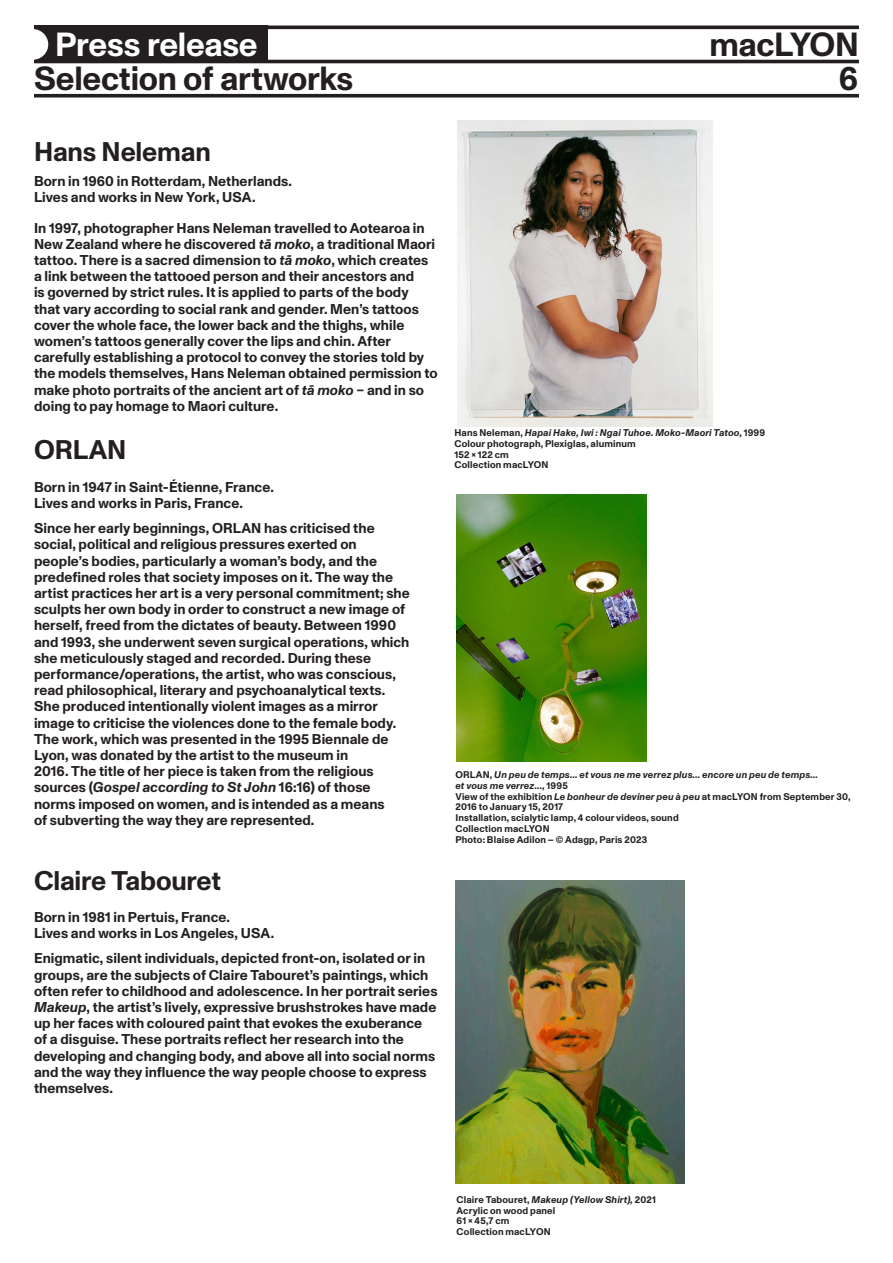
<style>
.page{position:relative;width:893px;height:1263px;background:#fff}
.page>*{position:absolute;margin:0;border:0;box-sizing:border-box;transform-origin:0 0}
.t1{font:700 33.45px "Monument Grotesk";letter-spacing:-.01em;color:#231f20}
.t2{font:700 33.45px "Monument Grotesk";letter-spacing:-.01em;color:#fff}
.TEXTE_FER_GAUCHE{font:700 27px "Monument Grotesk";letter-spacing:-.01em;color:#231f20}
.TEXTE_FER_GAUCHE-2{font:700 14.25px/16.2px "Monument Grotesk";letter-spacing:.005em;color:#231f20}
.TEXTE_FER_GAUCHE-3{font:italic 700 14.25px "Monument Grotesk";letter-spacing:.005em;color:#231f20}
.t3{font:700 9.75px/10.8px "Monument Grotesk";letter-spacing:.015em;color:#231f20}
.t4{font:italic 700 9.75px "Monument Grotesk";letter-spacing:.015em;color:#231f20}
.s1{font-style:italic}
.s2{font-style:normal}
</style>
<div class="page">
<div style="left:34px;top:26px;width:234px;height:37px;background:#231f20"></div>
<hr style="left:34px;top:26px;width:825px;height:3px;background:#231f20">
<hr style="left:34px;top:60px;width:825px;height:3px;background:#231f20">
<svg style="left:34px;top:94px;width:825px;height:4px;background:#3d393a"></svg>
<svg style="left:34px;top:29px;width:14px;height:31px"></svg>
<img style="left:455px;top:880px;width:230px;height:304px">
<img style="left:456px;top:495px;width:190px;height:266px">
<img style="left:457px;top:120px;width:255px;height:306px">
<p class="t2" style="left:55px;top:20px;width:204px">Press release</p>
<p class="t1" style="left:709px;top:20px;width:151px">macLYON</p>
<p class="t1" style="left:34px;top:54px;width:321px">Selection of artworks</p>
<p class="t1" style="left:838px;top:54px;width:22px">6</p>
<p class="TEXTE_FER_GAUCHE" style="left:34px;top:132px;width:178px">Hans Neleman</p>
<p class="TEXTE_FER_GAUCHE-2" style="left:34px;top:172px;width:260px">Born in 1960 in Rotterdam, Netherlands.<br>Lives and works in New York, USA.</p>
<p class="TEXTE_FER_GAUCHE-2" style="left:34px;top:219px;width:405px">In 1997, photographer Hans Neleman travelled to Aotearoa in New Zealand where he discovered <span class="s1">tā moko</span>, a traditional Maori tattoo. There is a sacred dimension to <span class="s1">tā moko</span>, which creates a link between the tattooed person and their ancestors and<br>is governed by strict rules. It is applied to parts of the body that vary according to social rank and gender. Men’s tattoos cover the whole face, the lower back and the thighs, while women’s tattoos generally cover the lips and chin. After carefully establishing a protocol to convey the stories told by the models themselves, Hans Neleman obtained permission to make photo portraits of the ancient art of <span class="s1">tā moko</span> − and in so doing to pay homage to Maori culture.</p>
<p class="TEXTE_FER_GAUCHE" style="left:34px;top:430px;width:94px">ORLAN</p>
<p class="TEXTE_FER_GAUCHE-2" style="left:34px;top:478px;width:241px">Born in 1947 in Saint-Étienne, France.<br>Lives and works in Paris, France.</p>
<p class="TEXTE_FER_GAUCHE-2" style="left:34px;top:519px;width:342px">Since her early beginnings, ORLAN has criticised the</p>
<p class="TEXTE_FER_GAUCHE-2" style="left:34px;top:536px;width:324px">social, political and religious pressures exerted on</p>
<p class="TEXTE_FER_GAUCHE-2" style="left:34px;top:552px;width:345px">people’s bodies, particularly a woman’s body, and the</p>
<p class="TEXTE_FER_GAUCHE-2" style="left:34px;top:568px;width:361px">predefined roles that society imposes on it. The way the</p>
<p class="TEXTE_FER_GAUCHE-2" style="left:34px;top:584px;width:377px">artist practices her art is a very personal commitment; she</p>
<p class="TEXTE_FER_GAUCHE-2" style="left:34px;top:600px;width:373px">sculpts her own body in order to construct a new image of</p>
<p class="TEXTE_FER_GAUCHE-2" style="left:34px;top:617px;width:364px">herself, freed from the dictates of beauty. Between 1990</p>
<p class="TEXTE_FER_GAUCHE-2" style="left:34px;top:633px;width:377px">and 1993, she underwent seven surgical operations, which</p>
<p class="TEXTE_FER_GAUCHE-2" style="left:34px;top:649px;width:339px">she meticulously staged and recorded. During these</p>
<p class="TEXTE_FER_GAUCHE-2" style="left:34px;top:665px;width:364px">performance/operations, the artist, who was conscious,</p>
<p class="TEXTE_FER_GAUCHE-2" style="left:34px;top:681px;width:353px">read philosophical, literary and psychoanalytical texts.</p>
<p class="TEXTE_FER_GAUCHE-2" style="left:34px;top:698px;width:345px">She produced intentionally violent images as a mirror</p>
<p class="TEXTE_FER_GAUCHE-2" style="left:34px;top:714px;width:364px">image to criticise the violences done to the female body.</p>
<p class="TEXTE_FER_GAUCHE-2" style="left:34px;top:730px;width:356px">The work, which was presented in the 1995 Biennale de</p>
<p class="TEXTE_FER_GAUCHE-2" style="left:34px;top:746px;width:316px">Lyon, was donated by the artist to the museum in</p>
<p class="TEXTE_FER_GAUCHE-2" style="left:34px;top:762px;width:341px">2016. The title of her piece is taken from the religious</p>
<p class="TEXTE_FER_GAUCHE-3" style="left:34px;top:777px;width:338px"><span class="s2">sources (</span>Gospel according to St John <span class="s2">16:16) of those</span></p>
<p class="TEXTE_FER_GAUCHE-2" style="left:34px;top:795px;width:352px">norms imposed on women, and is intended as a means</p>
<p class="TEXTE_FER_GAUCHE-2" style="left:34px;top:811px;width:282px">of subverting the way they are represented.</p>
<p class="TEXTE_FER_GAUCHE" style="left:34px;top:861px;width:189px">Claire Tabouret</p>
<p class="TEXTE_FER_GAUCHE-2" style="left:34px;top:908px;width:242px">Born in 1981 in Pertuis, France.<br>Lives and works in Los Angeles, USA.</p>
<p class="TEXTE_FER_GAUCHE-2" style="left:34px;top:950px;width:405px">Enigmatic, silent individuals, depicted front-on, isolated or in groups, are the subjects of Claire Tabouret’s paintings, which often refer to childhood and adolescence. In her portrait series <span class="s1">Makeup</span>, the artist’s lively, expressive brushstrokes have made up her faces with coloured paint that evokes the exuberance of a disguise. These portraits reflect her research into the developing and changing body, and above all into social norms and the way they influence the way people choose to express themselves.</p>
<p class="t4" style="left:454px;top:425px;width:312px"><span class="s2">Hans Neleman,</span> Hapai Hake, Iwi : Ngai Tuhoe. Moko-Maori Tatoo<span class="s2">, 1999</span></p>
<p class="t3" style="left:454px;top:437px;width:183px">Colour photograph, Plexiglas, aluminum</p>
<p class="t3" style="left:454px;top:448px;width:56px">152 x 122 cm</p>
<p class="t3" style="left:454px;top:459px;width:96px">Collection macLYON</p>
<p class="t4" style="left:455px;top:767px;width:364px"><span class="s2">ORLAN,</span> Un peu de temps… et vous ne me verrez plus… encore un peu de temps…</p>
<p class="t4" style="left:455px;top:778px;width:114px">et vous me verrez<span class="s2">…, 1995</span></p>
<p class="t3" style="left:455px;top:790px;width:397px">View of the exhibition <span class="s1">Le bonheur de deviner peu à peu</span> at macLYON from September 30,<br>2016 to January 15, 2017</p>
<p class="t3" style="left:455px;top:812px;width:225px">Installation, scialytic lamp, 4 colour videos, sound</p>
<p class="t3" style="left:455px;top:823px;width:96px">Collection macLYON</p>
<p class="t3" style="left:455px;top:833px;width:193px">Photo: Blaise Adilon – © Adagp, Paris 2023</p>
<p class="t4" style="left:457px;top:1192px;width:201px"><span class="s2">Claire Tabouret,</span> Makeup (Yellow Shirt), <span class="s2">2021</span></p>
<p class="t3" style="left:457px;top:1204px;width:100px">Acrylic on wood panel</p>
<p class="t3" style="left:457px;top:1215px;width:54px">61 × 45,7 cm</p>
<p class="t3" style="left:457px;top:1226px;width:96px">Collection macLYON</p>
</div>
